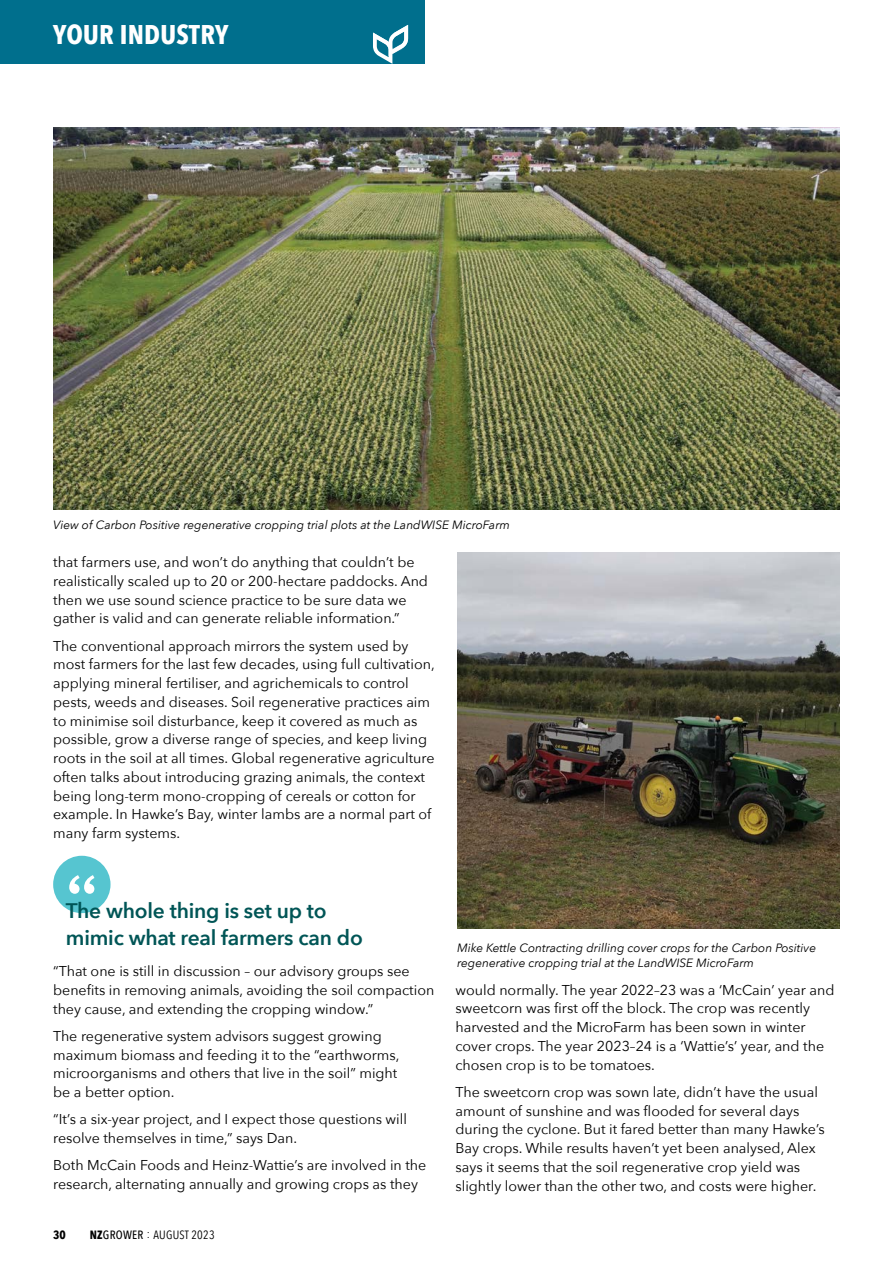
<style>
.page{position:relative;width:893px;height:1263px;background:#fff}
.page>*{position:absolute;margin:0;border:0;box-sizing:border-box;transform-origin:0 0}
.t1{font:700 27px "Avenir Next Condensed";letter-spacing:.01em;color:#fff}
.t2{font:600 21px/27px "Avenir Next";letter-spacing:-.01em;color:#005556}
.t3{font:14.25px/18.8px "Avenir Next";color:#000}
.t4{font:italic 12px/15px "Avenir Next";color:#000}
.t5{font:12px "Avenir Next Condensed";letter-spacing:.02em;color:#000}
.t6{font:700 12px "Avenir Next Condensed";color:#000}
.s1{font-weight:700}
.s2{font-weight:500}
</style>
<div class="page">
<div style="left:0;top:0;width:425px;height:64px;background:#006f8d"></div>
<svg style="left:373px;top:25px;width:35px;height:39px"></svg>
<div style="left:53px;top:856px;width:58px;height:57px;background:#56c5d0;border-radius:50%"></div>
<svg style="left:69px;top:875px;width:25px;height:19px"></svg>
<img style="left:457px;top:553px;width:383px;height:375px">
<img style="left:53px;top:128px;width:787px;height:382px">
<h1 class="t1" style="left:53px;top:18px;width:177px">YOUR INDUSTRY</h1>
<p class="t4" style="left:53px;top:517px;width:458px">View of Carbon Positive regenerative cropping trial plots at the LandWISE MicroFarm</p>
<p class="t3" style="left:53px;top:552px;width:376px">that farmers use, and won’t do anything that couldn’t be realistically scaled up to 20 or 200-hectare paddocks. And then we use sound science practice to be sure data we gather is valid and can generate reliable information.”</p>
<p class="t3" style="left:53px;top:636px;width:383px">The conventional approach mirrors the system used by most farmers for the last few decades, using full cultivation, applying mineral fertiliser, and agrichemicals to control pests, weeds and diseases. Soil regenerative practices aim to minimise soil disturbance, keep it covered as much as possible, grow a diverse range of species, and keep living roots in the soil at all times. Global regenerative agriculture often talks about introducing grazing animals, the context being long-term mono-cropping of cereals or cotton for example. In Hawke’s Bay, winter lambs are a normal part of many farm systems.</p>
<h2 class="t2" style="left:66px;top:896px;width:298px">The whole thing is set up to mimic what real farmers can do</h2>
<p class="t3" style="left:53px;top:961px;width:383px">“That one is still in discussion – our advisory groups see benefits in removing animals, avoiding the soil compaction they cause, and extending the cropping window.”</p>
<p class="t3" style="left:53px;top:1026px;width:348px">The regenerative system advisors suggest growing maximum biomass and feeding it to the “earthworms, microorganisms and others that live in the soil” might be a better option.</p>
<p class="t3" style="left:53px;top:1109px;width:355px">“It’s a six-year project, and I expect those questions will resolve themselves in time,” says Dan.</p>
<p class="t3" style="left:53px;top:1155px;width:375px">Both McCain Foods and Heinz-Wattie’s are involved in the research, alternating annually and growing crops as they</p>
<p class="t6" style="left:53px;top:1228px;width:14px">30</p>
<p class="t5" style="left:90px;top:1225px;width:126px"><span class="s1">NZ</span><span class="s2">GROWER</span> : AUGUST 2023</p>
<p class="t4" style="left:457px;top:939px;width:361px">Mike Kettle Contracting drilling cover crops for the Carbon Positive regenerative cropping trial at the LandWISE MicroFarm</p>
<p class="t3" style="left:455px;top:980px;width:381px">would normally. The year 2022–23 was a ‘McCain’ year and sweetcorn was first off the block. The crop was recently harvested and the MicroFarm has been sown in winter cover crops. The year 2023–24 is a ‘Wattie’s’ year, and the chosen crop is to be tomatoes.</p>
<p class="t3" style="left:455px;top:1082px;width:371px">The sweetcorn crop was sown late, didn’t have the usual amount of sunshine and was flooded for several days during the cyclone. But it fared better than many Hawke’s Bay crops. While results haven’t yet been analysed, Alex says it seems that the soil regenerative crop yield was slightly lower than the other two, and costs were higher.</p>
</div>
